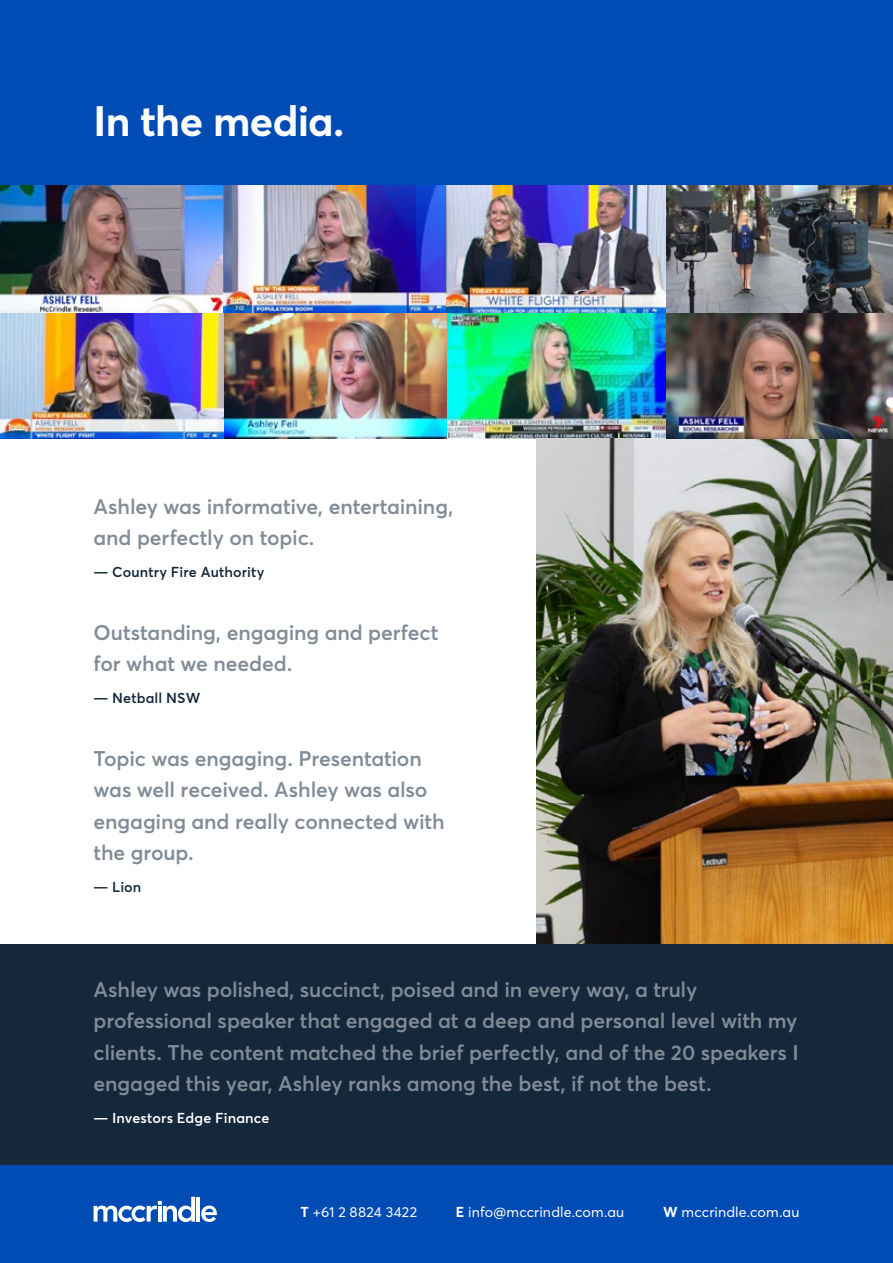
<style>
.page{position:relative;width:893px;height:1263px;background:#fff}
.page>*{position:absolute;margin:0;border:0;box-sizing:border-box;transform-origin:0 0}
.t1{font:700 42px "Averta PE";letter-spacing:-.015em;color:#fff}
.t2{font:600 21px/31.5px "Averta PE";letter-spacing:-.005em;color:#818c97}
.t3{font:14.25px "Averta PE";letter-spacing:.005em;color:#fff}
.t4{font:600 14.25px "Averta PE";letter-spacing:.01em;color:#15283b}
.t5{font:600 14.25px "Averta PE";letter-spacing:.01em;color:#fff}
.s1{font-weight:700}
</style>
<div class="page">
<div style="left:0;top:1165px;width:893px;height:98px;background:#004bb4"></div>
<hr style="left:196px;top:1197px;width:4px;height:24px;background:#fff">
<svg style="left:201px;top:1205px;width:16px;height:17px"></svg>
<svg style="left:94px;top:1197px;width:101px;height:25px"></svg>
<img style="left:0;top:312px;width:667px;height:126px">
<div style="left:0;top:0;width:893px;height:188px;background:#004bb4"></div>
<img style="left:536px;top:438px;width:357px;height:506px">
<div style="left:0;top:944px;width:893px;height:221px;background:#15283b"></div>
<img style="left:667px;top:185px;width:226px;height:253px">
<img style="left:0;top:185px;width:461px;height:128px">
<img style="left:224px;top:185px;width:225px;height:128px">
<img style="left:446px;top:185px;width:223px;height:127px">
<h1 class="t1" style="left:94px;top:91px;width:253px">In the media.</h1>
<p class="t2" style="left:94px;top:489px;width:361px">Ashley was informative, entertaining, and perfectly on topic.</p>
<p class="t4" style="left:94px;top:561px;width:172px">— Country Fire Authority</p>
<p class="t2" style="left:94px;top:615px;width:347px">Outstanding, engaging and perfect for what we needed.</p>
<p class="t4" style="left:94px;top:687px;width:108px">— Netball NSW</p>
<p class="t2" style="left:94px;top:741px;width:352px">Topic was engaging. Presentation was well received. Ashley was also engaging and really connected with the group.</p>
<p class="t4" style="left:94px;top:876px;width:49px">— Lion</p>
<p class="t2" style="left:94px;top:972px;width:707px">Ashley was polished, succinct, poised and in every way, a truly professional speaker that engaged at a deep and personal level with my clients. The content matched the brief perfectly, and of the 20 speakers I engaged this year, Ashley ranks among the best, if not the best.</p>
<p class="t5" style="left:94px;top:1107px;width:177px">— Investors Edge Finance</p>
<p class="t3" style="left:301px;top:1202px;width:118px"><span class="s1">T</span> +61 2 8824 3422</p>
<p class="t3" style="left:456px;top:1202px;width:170px"><span class="s1">E</span> info@mccrindle.com.au</p>
<p class="t3" style="left:663px;top:1202px;width:138px"><span class="s1">W</span> mccrindle.com.au</p>
</div>
